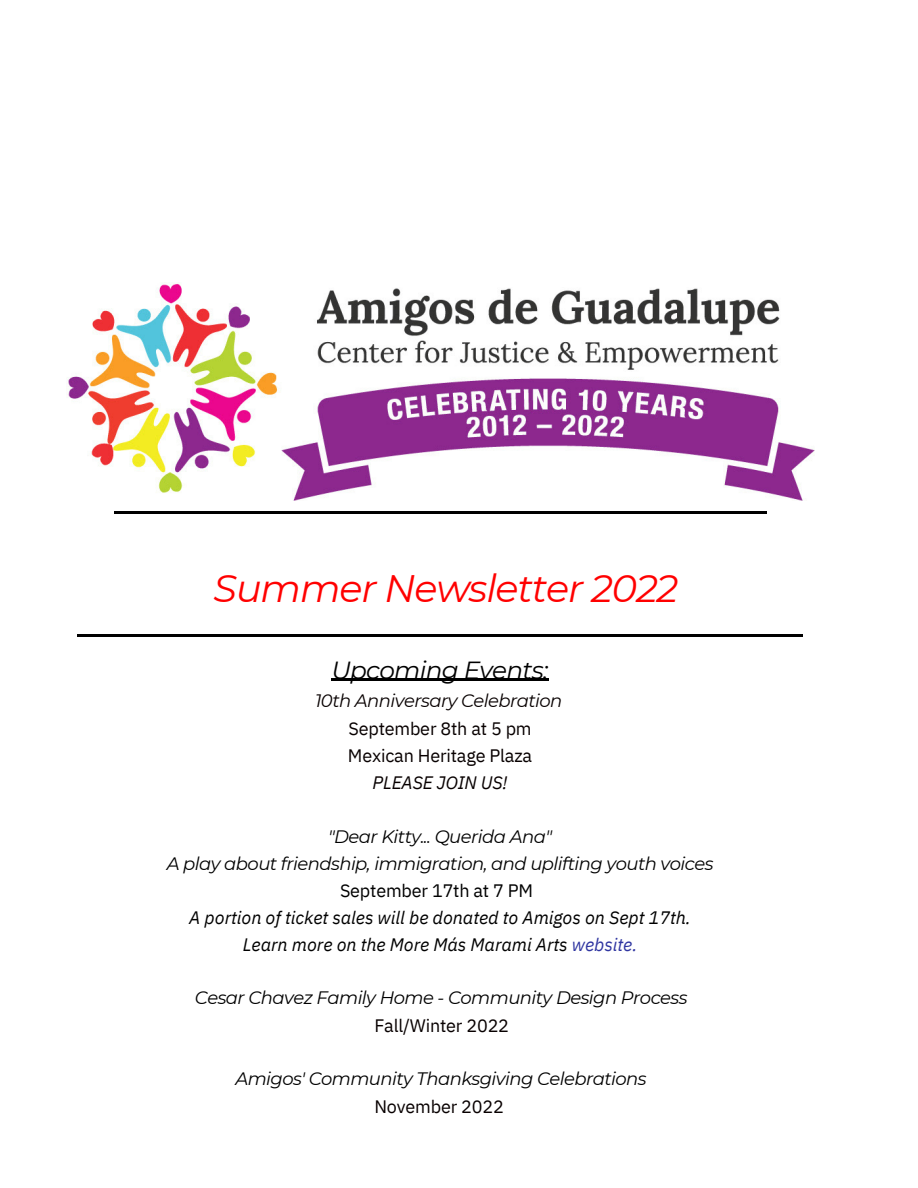
<style>
.page{position:relative;width:918px;height:1188px;background:#fff}
.page>*{position:absolute;margin:0;border:0;box-sizing:border-box;transform-origin:0 0}
.t1{font:italic 38.25px "Montserrat";letter-spacing:-.03em;color:#f00}
.t2{font:italic 24.75px "Montserrat";letter-spacing:-.03em;color:#000}
.t3{font:italic 18px/27px "Montserrat";letter-spacing:-.03em;color:#000;text-align:center}
.t4{font:italic 18px/27px "IBM Plex Sans";letter-spacing:-.005em;color:#000;text-align:center}
.t5{font:18px/27px "IBM Plex Sans";letter-spacing:-.01em;color:#080000}
.t6{font:italic 18px "Montserrat";letter-spacing:-.03em;color:#080000}
.t7{font:18px "IBM Plex Sans";letter-spacing:-.01em;color:#000}
.t8{font:italic 18px "IBM Plex Sans";letter-spacing:-.01em;color:#080000}
.s1{color:#3036a1}
</style>
<div class="page">
<hr style="left:114px;top:511px;width:653px;height:3px;background:#000">
<img style="left:68px;top:283px;width:746px;height:217px">
<hr style="left:77px;top:634px;width:726px;height:2px;background:#000">
<hr style="left:331px;top:678px;width:217px;height:2px;background:#000">
<h1 class="t1" style="left:214px;top:565px;width:466px">Summer Newsletter 2022</h1>
<h2 class="t2" style="left:331px;top:655px;width:218px">Upcoming Events:</h2>
<p class="t6" style="left:315px;top:690px;width:249px">10th Anniversary Celebration</p>
<p class="t5" style="left:348px;top:714px;width:186px">September 8th at 5 pm<br>Mexican Heritage Plaza</p>
<p class="t8" style="left:373px;top:770px;width:136px">PLEASE JOIN US!</p>
<p class="t3" style="left:167px;top:823px;width:548px">"Dear Kitty... Querida Ana"<br>A play about friendship, immigration, and uplifting youth voices</p>
<p class="t7" style="left:340px;top:878px;width:195px">September 17th at 7 PM</p>
<p class="t4" style="left:189px;top:903px;width:503px">A portion of ticket sales will be donated to Amigos on Sept 17th.<br>Learn more on the More Más Marami Arts <span class="s1">website.</span></p>
<p class="t3" style="left:195px;top:984px;width:494px">Cesar Chavez Family Home - Community Design Process</p>
<p class="t5" style="left:374px;top:1011px;width:136px">Fall/Winter 2022</p>
<p class="t3" style="left:235px;top:1065px;width:413px">Amigos' Community Thanksgiving Celebrations</p>
<p class="t5" style="left:374px;top:1092px;width:131px">November 2022</p>
</div>
